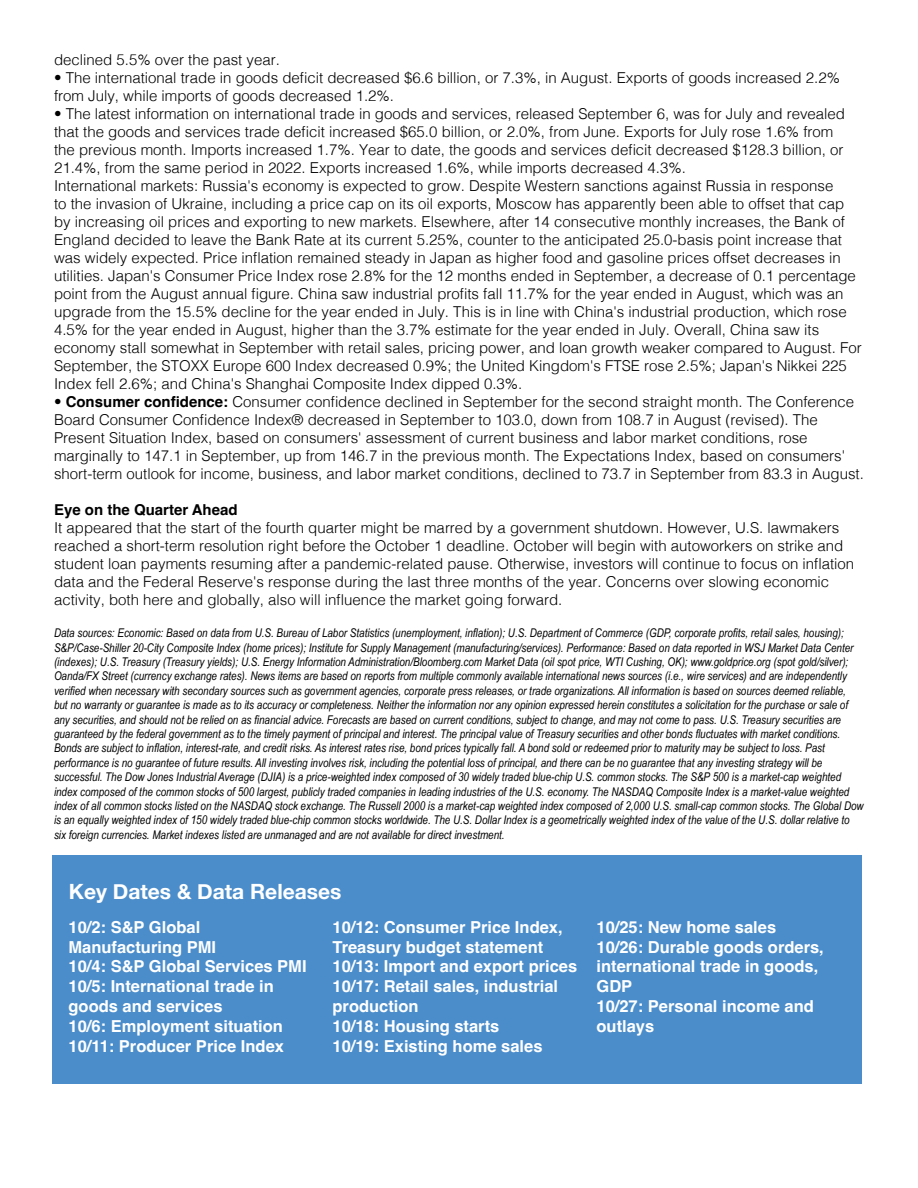
<style>
.page{position:relative;width:918px;height:1188px;background:#fff}
.page>*{position:absolute;margin:0;border:0;box-sizing:border-box;transform-origin:0 0}
.t1{font:700 21px "Helvetica Neue";color:#fff}
.t2{font:700 16.5px/19.8px "Helvetica";color:#fff}
.t3{font:300 15px/18px "Helvetica";color:#000}
.t4{font:700 15px "Helvetica";color:#000}
.t5{font:italic 12px/14.4px "Arial Narrow";color:#000}
.s1{font-weight:700}
</style>
<div class="page">
<div style="left:52px;top:856px;width:810px;height:228px;background:#4b8dcb"></div>
<p class="t3" style="left:54px;top:49px;width:227px">declined 5.5% over the past year.</p>
<p class="t3" style="left:54px;top:67px;width:788px">• The international trade in goods deficit decreased $6.6 billion, or 7.3%, in August. Exports of goods increased 2.2% from July, while imports of goods decreased 1.2%.</p>
<p class="t3" style="left:54px;top:103px;width:809px">• The latest information on international trade in goods and services, released September 6, was for July and revealed that the goods and services trade deficit increased $65.0 billion, or 2.0%, from June. Exports for July rose 1.6% from<br>the previous month. Imports increased 1.7%. Year to date, the goods and services deficit decreased $128.3 billion, or 21.4%, from the same period in 2022. Exports increased 1.6%, while imports decreased 4.3%.<br>International markets: Russia's economy is expected to grow. Despite Western sanctions against Russia in response<br>to the invasion of Ukraine, including a price cap on its oil exports, Moscow has apparently been able to offset that cap by increasing oil prices and exporting to new markets. Elsewhere, after 14 consecutive monthly increases, the Bank of England decided to leave the Bank Rate at its current 5.25%, counter to the anticipated 25.0-basis point increase that was widely expected. Price inflation remained steady in Japan as higher food and gasoline prices offset decreases in utilities. Japan's Consumer Price Index rose 2.8% for the 12 months ended in September, a decrease of 0.1 percentage point from the August annual figure. China saw industrial profits fall 11.7% for the year ended in August, which was an upgrade from the 15.5% decline for the year ended in July. This is in line with China's industrial production, which rose 4.5% for the year ended in August, higher than the 3.7% estimate for the year ended in July. Overall, China saw its economy stall somewhat in September with retail sales, pricing power, and loan growth weaker compared to August. For September, the STOXX Europe 600 Index decreased 0.9%; the United Kingdom's FTSE rose 2.5%; Japan's Nikkei 225<br>Index fell 2.6%; and China's Shanghai Composite Index dipped 0.3%.</p>
<p class="t3" style="left:54px;top:391px;width:811px">• <span class="s1">Consumer confidence:</span> Consumer confidence declined in September for the second straight month. The Conference Board Consumer Confidence Index® decreased in September to 103.0, down from 108.7 in August (revised). The Present Situation Index, based on consumers' assessment of current business and labor market conditions, rose marginally to 147.1 in September, up from 146.7 in the previous month. The Expectations Index, based on consumers' short-term outlook for income, business, and labor market conditions, declined to 73.7 in September from 83.3 in August.</p>
<p class="t4" style="left:54px;top:500px;width:185px">Eye on the Quarter Ahead</p>
<p class="t3" style="left:54px;top:517px;width:802px">It appeared that the start of the fourth quarter might be marred by a government shutdown. However, U.S. lawmakers reached a short-term resolution right before the October 1 deadline. October will begin with autoworkers on strike and student loan payments resuming after a pandemic-related pause. Otherwise, investors will continue to focus on inflation data and the Federal Reserve's response during the last three months of the year. Concerns over slowing economic activity, both here and globally, also will influence the market going forward.</p>
<p class="t5" style="left:54px;top:626px;width:811px">Data sources: Economic: Based on data from U.S. Bureau of Labor Statistics (unemployment, inflation); U.S. Department of Commerce (GDP, corporate profits, retail sales, housing); S&amp;P/Case-Shiller 20-City Composite Index (home prices); Institute for Supply Management (manufacturing/services). Performance: Based on data reported in WSJ Market Data Center (indexes); U.S. Treasury (Treasury yields); U.S. Energy Information Administration/Bloomberg.com Market Data (oil spot price, WTI Cushing, OK); www.goldprice.org (spot gold/silver); Oanda/FX Street (currency exchange rates). News items are based on reports from multiple commonly available international news sources (i.e., wire services) and are independently verified when necessary with secondary sources such as government agencies, corporate press releases, or trade organizations. All information is based on sources deemed reliable,<br>but no warranty or guarantee is made as to its accuracy or completeness. Neither the information nor any opinion expressed herein constitutes a solicitation for the purchase or sale of any securities, and should not be relied on as financial advice. Forecasts are based on current conditions, subject to change, and may not come to pass. U.S. Treasury securities are guaranteed by the federal government as to the timely payment of principal and interest. The principal value of Treasury securities and other bonds fluctuates with market conditions.<br>Bonds are subject to inflation, interest-rate, and credit risks. As interest rates rise, bond prices typically fall. A bond sold or redeemed prior to maturity may be subject to loss. Past performance is no guarantee of future results. All investing involves risk, including the potential loss of principal, and there can be no guarantee that any investing strategy will be successful. The Dow Jones Industrial Average (DJIA) is a price-weighted index composed of 30 widely traded blue-chip U.S. common stocks. The S&amp;P 500 is a market-cap weighted index composed of the common stocks of 500 largest, publicly traded companies in leading industries of the U.S. economy. The NASDAQ Composite Index is a market-value weighted index of all common stocks listed on the NASDAQ stock exchange. The Russell 2000 is a market-cap weighted index composed of 2,000 U.S. small-cap common stocks. The Global Dow is an equally weighted index of 150 widely traded blue-chip common stocks worldwide. The U.S. Dollar Index is a geometrically weighted index of the value of the U.S. dollar relative to six foreign currencies. Market indexes listed are unmanaged and are not available for direct investment.</p>
<h1 class="t1" style="left:69px;top:875px;width:274px">Key Dates &amp; Data Releases</h1>
<p class="t2" style="left:69px;top:919px;width:240px">10/2: S&amp;P Global<br>Manufacturing PMI<br>10/4: S&amp;P Global Services PMI<br>10/5: International trade in goods and services<br>10/6: Employment situation<br>10/11: Producer Price Index</p>
<p class="t2" style="left:333px;top:919px;width:246px">10/12: Consumer Price Index,<br>Treasury budget statement<br>10/13: Import and export prices<br>10/17: Retail sales, industrial production<br>10/18: Housing starts<br>10/19: Existing home sales</p>
<p class="t2" style="left:597px;top:919px;width:229px">10/25: New home sales<br>10/26: Durable goods orders, international trade in goods,<br>GDP<br>10/27: Personal income and outlays</p>
</div>
